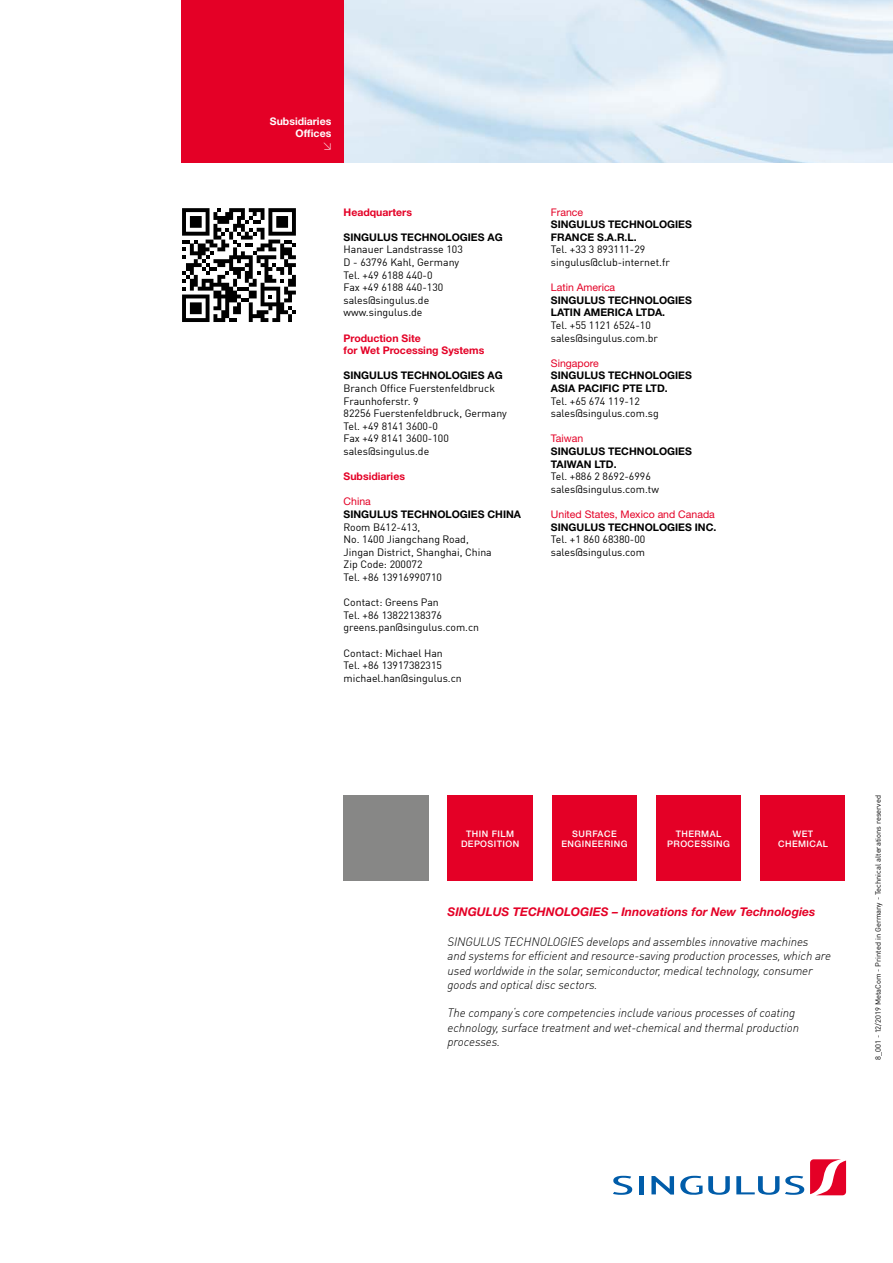
<style>
.page{position:relative;width:893px;height:1263px;background:#fff}
.page>*{position:absolute;margin:0;border:0;box-sizing:border-box;transform-origin:0 0}
.t1{font:italic 300 12px/14.2px "DIN Offc";letter-spacing:-.01em;color:#000}
.t2{font:italic 700 12px "Helvetica Neue LT";color:#e40026}
.t3{font:10.5px/12.6px "DIN Offc";color:#000}
.t4{font:700 10.5px/12.6px "Helvetica Neue LT";color:#000}
.t5{font:10.5px "Helvetica Neue LT";color:#e40026}
.t6{font:700 10.5px/12.6px "Helvetica Neue LT";color:#e40026}
.t7{font:700 10.5px/12.6px "Helvetica Neue LT";color:#fff;text-align:right}
.t8{font:500 9px/10.8px "Helvetica Neue LT";letter-spacing:.05em;color:#fff;text-align:center}
.t9{font:7.5px "DIN Offc";color:#000}
</style>
<div class="page">
<img style="left:344px;top:0;width:549px;height:163px">
<svg style="left:810px;top:1159px;width:36px;height:36px"></svg>
<svg style="left:613px;top:1176px;width:19px;height:19px"></svg>
<div style="left:639px;top:1176px;width:5px;height:18px;background:#005ca9"></div>
<svg style="left:651px;top:1176px;width:23px;height:18px"></svg>
<svg style="left:680px;top:1176px;width:50px;height:19px"></svg>
<svg style="left:736px;top:1176px;width:43px;height:19px"></svg>
<svg style="left:785px;top:1176px;width:19px;height:19px"></svg>
<div style="left:181px;top:0;width:163px;height:163px;background:#e40026"></div>
<div style="left:656px;top:795px;width:84px;height:85px;background:#e40026"></div>
<div style="left:760px;top:795px;width:84px;height:85px;background:#e40026"></div>
<div style="left:552px;top:795px;width:84px;height:85px;background:#e40026"></div>
<div style="left:448px;top:795px;width:85px;height:85px;background:#e40026"></div>
<div style="left:344px;top:795px;width:85px;height:85px;background:#878786"></div>
<svg style="left:182px;top:208px;width:114px;height:114px"></svg>
<p class="t7" style="left:270px;top:115px;width:63px">Subsidiaries<br>Offices</p>
<p class="t6" style="left:344px;top:205px;width:70px">Headquarters</p>
<p class="t4" style="left:344px;top:230px;width:161px">SINGULUS TECHNOLOGIES AG</p>
<p class="t3" style="left:344px;top:243px;width:121px">Hanauer Landstrasse 103<br>D - 63796 Kahl, Germany<br>Tel. +49 6188 440-0<br>Fax +49 6188 440-130 sales@singulus.de www.singulus.de</p>
<p class="t6" style="left:344px;top:331px;width:142px">Production Site<br>for Wet Processing Systems</p>
<p class="t4" style="left:344px;top:369px;width:161px">SINGULUS TECHNOLOGIES AG</p>
<p class="t3" style="left:344px;top:382px;width:165px">Branch Office Fuerstenfeldbruck<br>Fraunhoferstr. 9<br>82256 Fuerstenfeldbruck, Germany<br>Tel. +49 8141 3600-0<br>Fax +49 8141 3600-100 sales@singulus.de</p>
<p class="t6" style="left:344px;top:470px;width:63px">Subsidiaries</p>
<p class="t5" style="left:344px;top:495px;width:29px">China</p>
<p class="t4" style="left:344px;top:508px;width:179px">SINGULUS TECHNOLOGIES CHINA</p>
<p class="t3" style="left:344px;top:520px;width:150px">Room B412-413,<br>No. 1400 Jiangchang Road,<br>Jingan District, Shanghai, China<br>Zip Code: 200072<br>Tel. +86 13916990710</p>
<p class="t3" style="left:344px;top:596px;width:137px">Contact: Greens Pan<br>Tel. +86 13822138376 greens.pan@singulus.com.cn</p>
<p class="t3" style="left:344px;top:646px;width:120px">Contact: Michael Han<br>Tel. +86 13917382315 michael.han@singulus.cn</p>
<p class="t5" style="left:551px;top:206px;width:34px">France</p>
<p class="t4" style="left:551px;top:218px;width:142px">SINGULUS TECHNOLOGIES<br>FRANCE S.A.R.L.</p>
<p class="t3" style="left:551px;top:243px;width:120px">Tel. +33 3 893111-29 singulus@club-internet.fr</p>
<p class="t5" style="left:551px;top:281px;width:66px">Latin America</p>
<p class="t4" style="left:551px;top:293px;width:142px">SINGULUS TECHNOLOGIES<br>LATIN AMERICA LTDA.</p>
<p class="t3" style="left:551px;top:319px;width:109px">Tel. +55 1121 6524-10 sales@singulus.com.br</p>
<p class="t5" style="left:551px;top:357px;width:49px">Singapore</p>
<p class="t4" style="left:551px;top:369px;width:142px">SINGULUS TECHNOLOGIES<br>ASIA PACIFIC PTE LTD.</p>
<p class="t3" style="left:551px;top:394px;width:109px">Tel. +65 674 119-12 sales@singulus.com.sg</p>
<p class="t5" style="left:551px;top:432px;width:34px">Taiwan</p>
<p class="t4" style="left:551px;top:445px;width:142px">SINGULUS TECHNOLOGIES<br>TAIWAN LTD.</p>
<p class="t3" style="left:551px;top:470px;width:110px">Tel. +886 2 8692-6996 sales@singulus.com.tw</p>
<p class="t5" style="left:551px;top:508px;width:165px">United States, Mexico and Canada</p>
<p class="t4" style="left:551px;top:520px;width:167px">SINGULUS TECHNOLOGIES INC.</p>
<p class="t3" style="left:551px;top:533px;width:96px">Tel. +1 860 68380-00 sales@singulus.com</p>
<p class="t8" style="left:461px;top:828px;width:60px">THIN FILM<br>DEPOSITION</p>
<p class="t8" style="left:561px;top:828px;width:68px">SURFACE<br>ENGINEERING</p>
<p class="t8" style="left:667px;top:828px;width:64px">THERMAL<br>PROCESSING</p>
<p class="t8" style="left:778px;top:828px;width:51px">WET<br>CHEMICAL</p>
<p class="t2" style="left:448px;top:904px;width:369px">SINGULUS TECHNOLOGIES – Innovations for New Technologies</p>
<p class="t1" style="left:448px;top:934px;width:385px">SINGULUS TECHNOLOGIES develops and assembles innovative machines<br>and systems for efficient and resource-saving production processes, which are used worldwide in the solar, semiconductor, medical technology, consumer goods and optical disc sectors.</p>
<p class="t1" style="left:448px;top:1006px;width:353px">The company‘s core competencies include various processes of coating echnology, surface treatment and wet-chemical and thermal production processes.</p>
<p class="t9" style="left:873px;top:1060px;width:266px;rotate:-90deg">8_001 - 12/2019 MetaCom - Printed in Germany - Technical alterations reserved</p>
</div>
